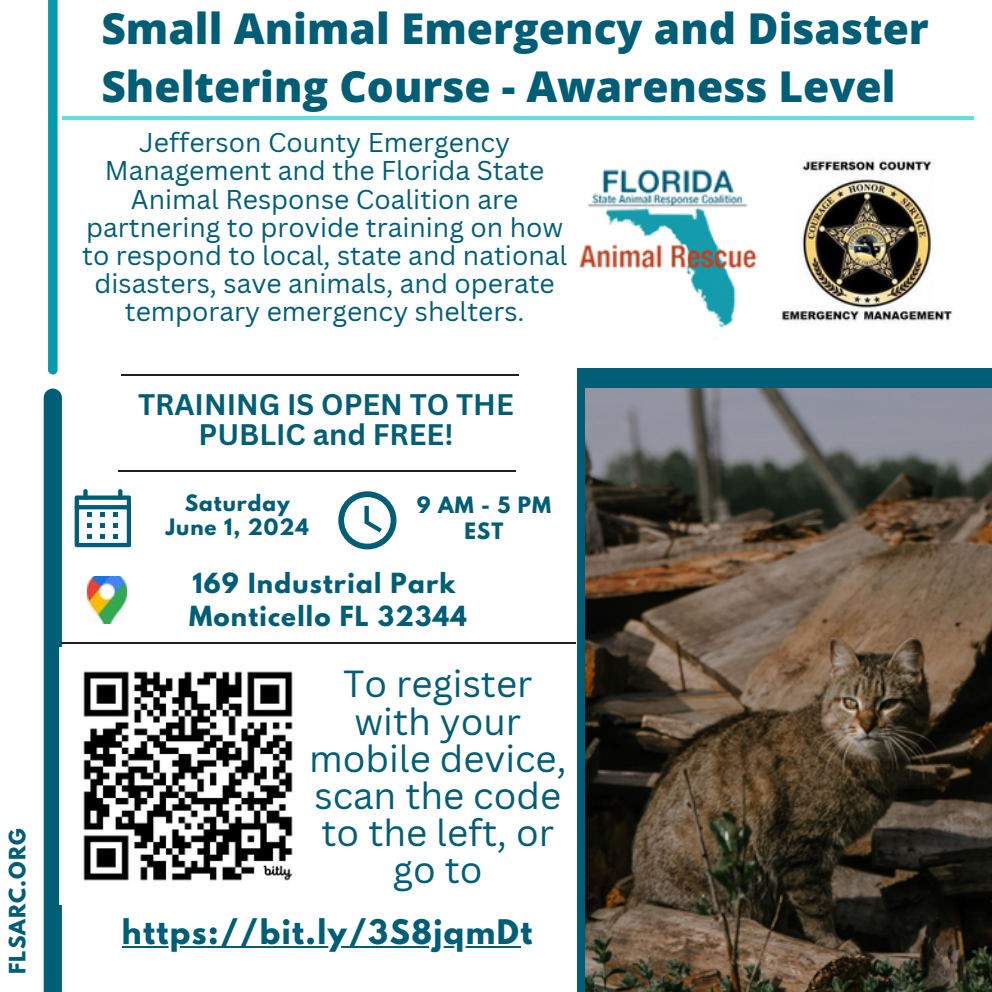
<style>
.page{position:relative;width:992px;height:992px;background:#fff}
.page>*{position:absolute;margin:0;border:0;box-sizing:border-box;transform-origin:0 0}
.t1{font:800 42.5px/58px "Open Sans";color:#005d76}
.t2{font:36.75px/37.2px "Canva Sans";color:#005d76;text-align:center}
.t3{font:700 30px "League Spartan";letter-spacing:.05em;color:#005d76}
.t4{font:700 29px/30px "Canva Sans";color:#005d76;text-align:center}
.t5{font:26.5px/28px "Canva Sans";color:#005d76;text-align:center}
.t6{font:700 24.5px "League Spartan";letter-spacing:.05em;color:#005d76}
.t7{font:700 20px "League Spartan";letter-spacing:.05em;color:#005d76}
</style>
<div class="page">
<div style="left:48px;top:0;width:10px;height:374px;background:#009cac"></div>
<div style="left:44px;top:389px;width:18px;height:603px;background:#005d76"></div>
<svg style="left:75px;top:489px;width:56px;height:58px"></svg>
<svg style="left:338px;top:491px;width:58px;height:58px"></svg>
<div style="left:577px;top:368px;width:415px;height:624px;background:#005d76"></div>
<img style="left:579px;top:169px;width:178px;height:171px">
<img style="left:586px;top:389px;width:406px;height:603px">
<hr style="left:62px;top:116px;width:911px;height:4px;background:#5ce1e6">
<hr style="left:62px;top:642px;width:514px;height:2px;background:#231f20">
<hr style="left:118px;top:470px;width:398px;height:2px;background:#231f20">
<hr style="left:121px;top:375px;width:398px;height:1px;background:#231f20">
<img style="left:87px;top:577px;width:40px;height:47px">
<img style="left:60px;top:648px;width:233px;height:257px">
<img style="left:782px;top:159px;width:171px;height:163px">
<hr style="left:122px;top:946px;width:399px;height:2px;background:#005d76">
<p class="t7" style="left:7px;top:974px;width:147px;rotate:-90deg">FLSARC.ORG</p>
<p class="t1" style="left:101px;top:-1px;width:829px">Small Animal Emergency and Disaster<br>Sheltering Course - Awareness Level</p>
<p class="t5" style="left:82px;top:128px;width:487px">Jefferson County Emergency Management and the Florida State Animal Response Coalition are partnering to provide training on how to respond to local, state and national disasters, save animals, and operate temporary emergency shelters.</p>
<p class="t4" style="left:138px;top:389px;width:377px">TRAINING IS OPEN TO THE<br>PUBLIC and FREE!</p>
<p class="t7" style="left:185px;top:493px;width:106px">Saturday</p>
<p class="t7" style="left:166px;top:517px;width:144px">June 1, 2024</p>
<p class="t7" style="left:417px;top:495px;width:136px">9AM-5PM</p>
<p class="t7" style="left:464px;top:521px;width:40px">EST</p>
<p class="t6" style="left:192px;top:571px;width:264px">169 Industrial Park</p>
<p class="t6" style="left:189px;top:604px;width:279px">Monticello FL 32344</p>
<p class="t2" style="left:309px;top:664px;width:259px">To register with your mobile device, scan the code to the left, or go to</p>
<p class="t3" style="left:122px;top:917px;width:412px">https://bit.ly/3S8jqmDt</p>
</div>
